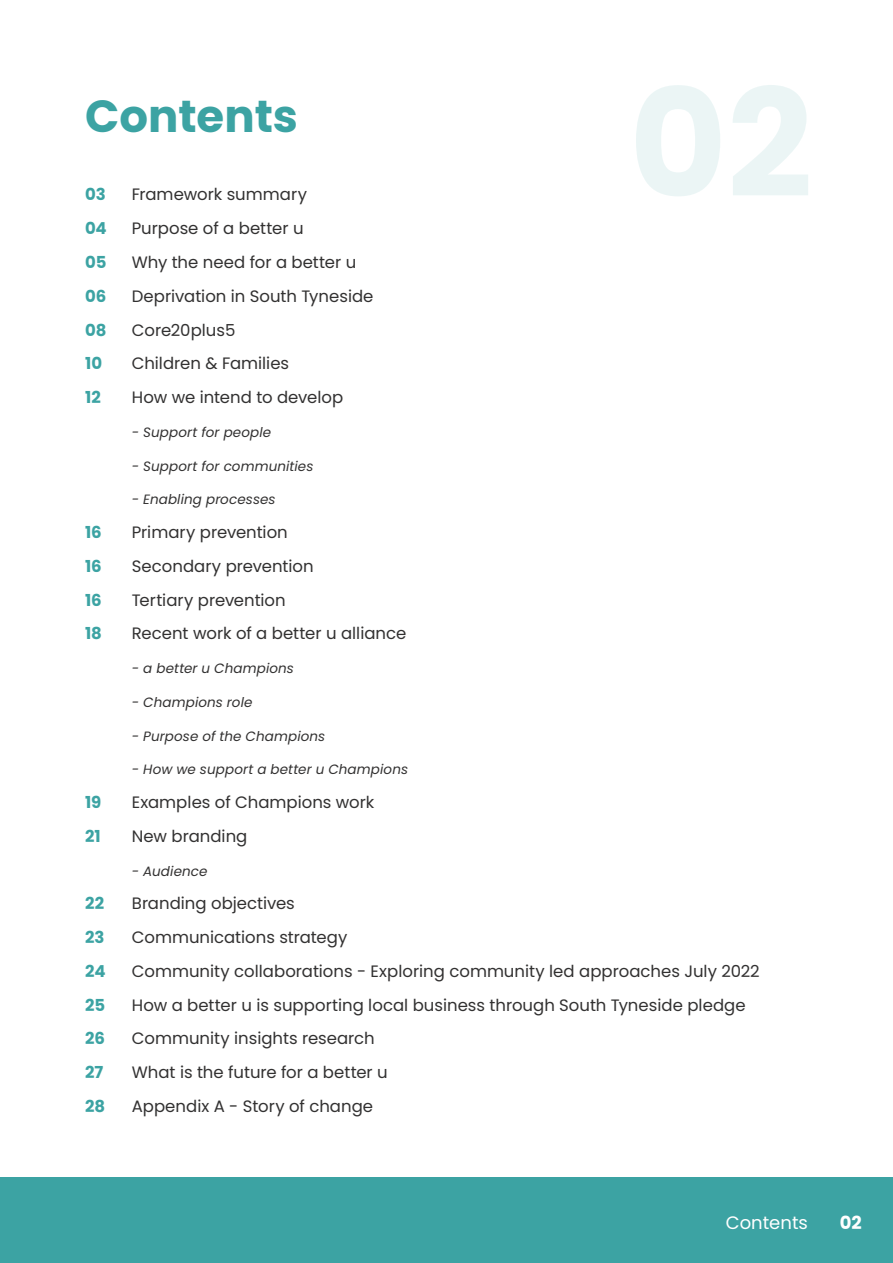
<style>
.page{position:relative;width:893px;height:1263px;background:#fff}
.page>*{position:absolute;margin:0;border:0;box-sizing:border-box;transform-origin:0 0}
.t1{font:700 45px "Poppins";color:#3ca3a3}
.t2{font:18px "Poppins";color:#fff}
.t3{font:700 18px "Poppins";color:#fff}
.t4{font:16.5px "Poppins";color:#323131}
.t5{font:700 16.5px "Poppins";letter-spacing:.005em;color:#3ca3a3}
.t6{font:italic 13.5px "Poppins";letter-spacing:.01em;color:#323131}
</style>
<div class="page">
<div style="left:0;top:1178px;width:893px;height:85px;background:#3ca3a3"></div>
<p class="t1" style="left:85px;top:90px;width:214px">Contents</p>
<p class="t5" style="left:85px;top:185px;width:22px">03</p>
<p class="t5" style="left:85px;top:219px;width:23px">04</p>
<p class="t5" style="left:85px;top:253px;width:23px">05</p>
<p class="t5" style="left:85px;top:286px;width:23px">06</p>
<p class="t5" style="left:85px;top:320px;width:23px">08</p>
<p class="t5" style="left:85px;top:354px;width:19px">10</p>
<p class="t5" style="left:85px;top:388px;width:17px">12</p>
<p class="t5" style="left:85px;top:523px;width:18px">16</p>
<p class="t5" style="left:85px;top:556px;width:18px">16</p>
<p class="t5" style="left:85px;top:590px;width:18px">16</p>
<p class="t5" style="left:85px;top:624px;width:18px">18</p>
<p class="t5" style="left:85px;top:793px;width:18px">19</p>
<p class="t5" style="left:85px;top:826px;width:17px">21</p>
<p class="t5" style="left:85px;top:894px;width:21px">22</p>
<p class="t5" style="left:85px;top:928px;width:21px">23</p>
<p class="t5" style="left:85px;top:961px;width:22px">24</p>
<p class="t5" style="left:85px;top:995px;width:22px">25</p>
<p class="t5" style="left:85px;top:1029px;width:21px">26</p>
<p class="t5" style="left:85px;top:1063px;width:20px">27</p>
<p class="t5" style="left:85px;top:1097px;width:22px">28</p>
<p class="t4" style="left:132px;top:185px;width:177px">Framework summary</p>
<p class="t4" style="left:132px;top:219px;width:173px">Purpose of a better u</p>
<p class="t4" style="left:132px;top:253px;width:226px">Why the need for a better u</p>
<p class="t4" style="left:132px;top:286px;width:243px">Deprivation in South Tyneside</p>
<p class="t4" style="left:132px;top:320px;width:105px">Core20plus5</p>
<p class="t4" style="left:132px;top:354px;width:159px">Children &amp; Families</p>
<p class="t4" style="left:132px;top:388px;width:213px">How we intend to develop</p>
<p class="t6" style="left:132px;top:424px;width:141px">- Support for people</p>
<p class="t6" style="left:132px;top:458px;width:183px">- Support for communities</p>
<p class="t6" style="left:132px;top:492px;width:145px">- Enabling processes</p>
<p class="t4" style="left:132px;top:523px;width:157px">Primary prevention</p>
<p class="t4" style="left:132px;top:556px;width:183px">Secondary prevention</p>
<p class="t4" style="left:132px;top:590px;width:155px">Tertiary prevention</p>
<p class="t4" style="left:132px;top:624px;width:276px">Recent work of a better u alliance</p>
<p class="t6" style="left:132px;top:660px;width:164px">- a better u Champions</p>
<p class="t6" style="left:132px;top:694px;width:122px">- Champions role</p>
<p class="t6" style="left:132px;top:728px;width:195px">- Purpose of the Champions</p>
<p class="t6" style="left:132px;top:762px;width:278px">- How we support a better u Champions</p>
<p class="t4" style="left:132px;top:793px;width:244px">Examples of Champions work</p>
<p class="t4" style="left:132px;top:826px;width:117px">New branding</p>
<p class="t6" style="left:132px;top:863px;width:77px">- Audience</p>
<p class="t4" style="left:132px;top:894px;width:165px">Branding objectives</p>
<p class="t4" style="left:132px;top:928px;width:217px">Communications strategy</p>
<p class="t4" style="left:132px;top:961px;width:629px">Community collaborations - Exploring community led approaches July 2022</p>
<p class="t4" style="left:132px;top:995px;width:615px">How a better u is supporting local business through South Tyneside pledge</p>
<p class="t4" style="left:132px;top:1029px;width:244px">Community insights research</p>
<p class="t4" style="left:132px;top:1063px;width:257px">What is the future for a better u</p>
<p class="t4" style="left:132px;top:1097px;width:243px">Appendix A - Story of change</p>
<p class="t2" style="left:726px;top:1212px;width:84px">Contents</p>
<p class="t3" style="left:840px;top:1212px;width:24px">02</p>
</div>
